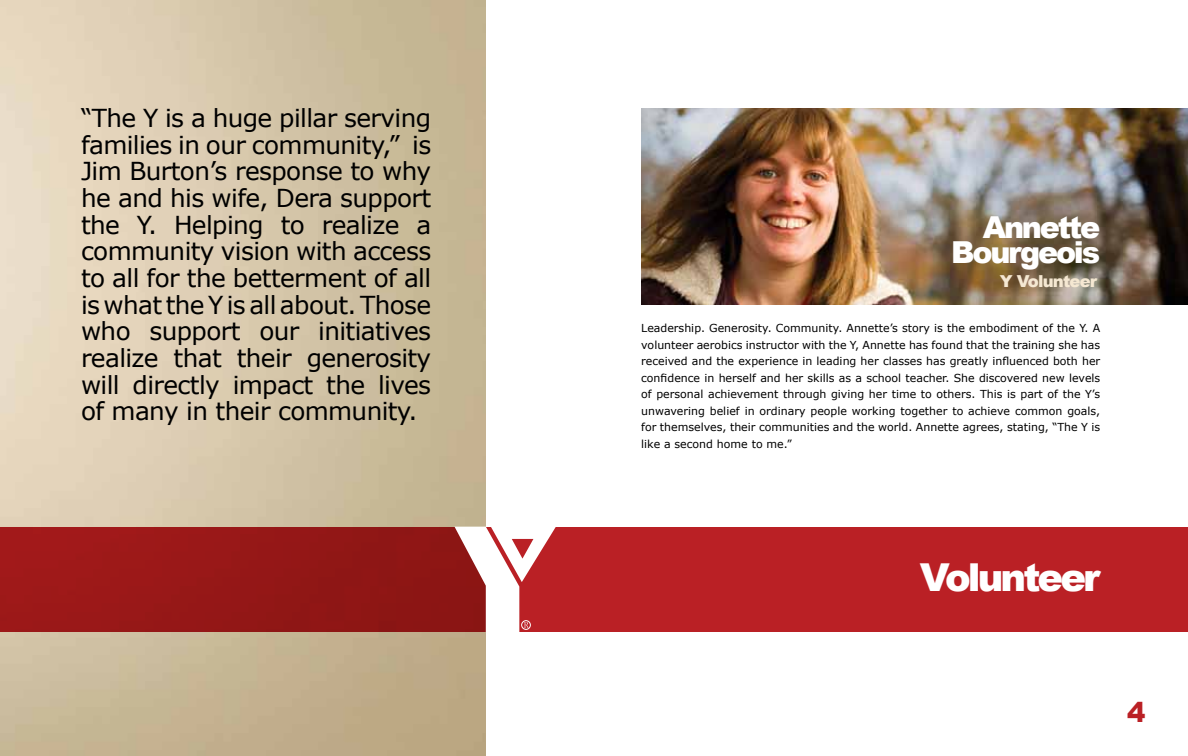
<style>
.page{position:relative;width:1188px;height:756px;background:#fff}
.page>*{position:absolute;margin:0;border:0;box-sizing:border-box;transform-origin:0 0}
.t1{font:900 38.55px "Arial";letter-spacing:-.075em;color:#fff}
.t2{font:900 30.3px/24.8px "Arial";letter-spacing:-.075em;color:#fff;text-align:right}
.t3{font:900 27.45px "Arial";color:#ba2025}
.t4{font:24.75px/26.7px "Verdana";letter-spacing:-.025em;color:#000;text-align:justify}
.t5{font:900 16.5px "Arial";letter-spacing:-.05em;color:#f5e8d2}
.t6{font:10.95px/16.5px "Verdana";color:#000;text-align:justify}
</style>
<div class="page">
<img style="left:0;top:0;width:486px;height:756px">
<svg style="left:0;top:527px;width:1188px;height:104px;background:#aa1c1f"></svg>
<img style="left:641px;top:108px;width:547px;height:196px">
<svg style="left:455px;top:527px;width:101px;height:105px"></svg>
<p class="t4" style="left:81px;top:104px;width:352px">“The Y is a huge pillar serving families in our community,” is Jim Burton’s response to why he and his wife, Dera support the Y. Helping to realize a community vision with access to all for the betterment of all is what the Y is all about. Those who support our initiatives realize that their generosity will directly impact the lives of many in their community.</p>
<h2 class="t2" style="left:951px;top:214px;width:151px">Annette<br>Bourgeois</h2>
<h3 class="t5" style="left:1000px;top:269px;width:99px">Y Volunteer</h3>
<p class="t6" style="left:641px;top:320px;width:461px">Leadership. Generosity. Community. Annette’s story is the embodiment of the Y. A volunteer aerobics instructor with the Y, Annette has found that the training she has received and the experience in leading her classes has greatly influenced both her confidence in herself and her skills as a school teacher. She discovered new levels of personal achievement through giving her time to others. This is part of the Y’s unwavering belief in ordinary people working together to achieve common goals, for themselves, their communities and the world. Annette agrees, stating, “The Y is like a second home to me.”</p>
<h1 class="t1" style="left:920px;top:550px;width:182px">Volunteer</h1>
<h3 class="t3" style="left:1127px;top:692px;width:20px">4</h3>
</div>
